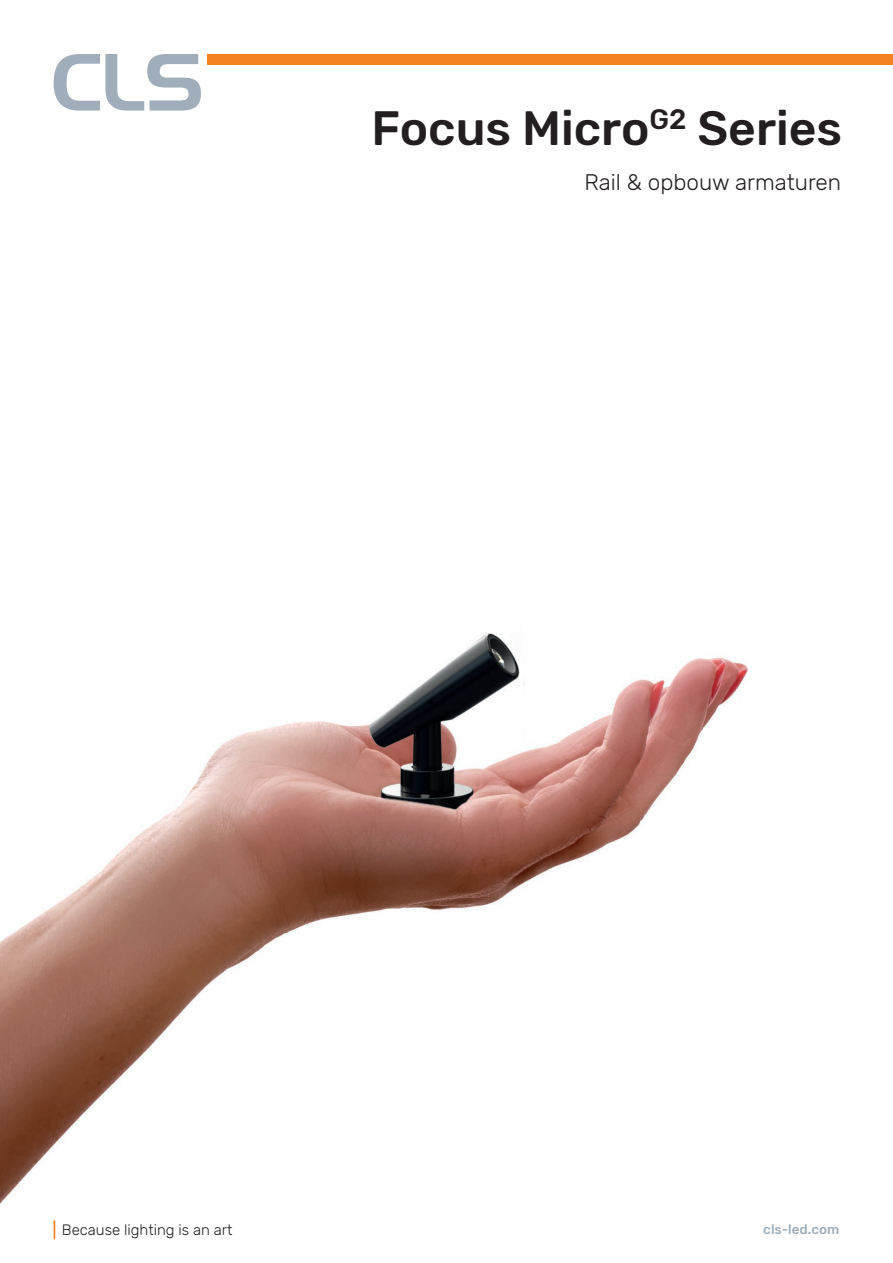
<style>
.page{position:relative;width:893px;height:1263px;background:#fff}
.page>*{position:absolute;margin:0;border:0;box-sizing:border-box;transform-origin:0 0}
.t1{font:500 48px "Rubik";color:#231f20}
.t2{font:300 22.5px "Rubik";color:#231f20}
.t3{font:300 15px "Rubik";color:#231f20}
.t4{font:500 13.5px "Rubik";color:#a0aebb}
</style>
<div class="page">
<svg style="left:54px;top:54px;width:147px;height:57px"></svg>
<div style="left:207px;top:54px;width:686px;height:10px;background:#f58220"></div>
<img style="left:0;top:633px;width:748px;height:570px">
<svg style="left:54px;top:1220px;width:1px;height:19px"></svg>
<p class="t1" style="left:371px;top:101px;width:472px">Focus Micro<sup>G2</sup> Series</p>
<p class="t2" style="left:584px;top:169px;width:258px">Rail &amp; opbouw armaturen</p>
<p class="t3" style="left:62px;top:1221px;width:172px">Because lighting is an art</p>
<p class="t4" style="left:763px;top:1222px;width:78px">cls-led.com</p>
</div>
